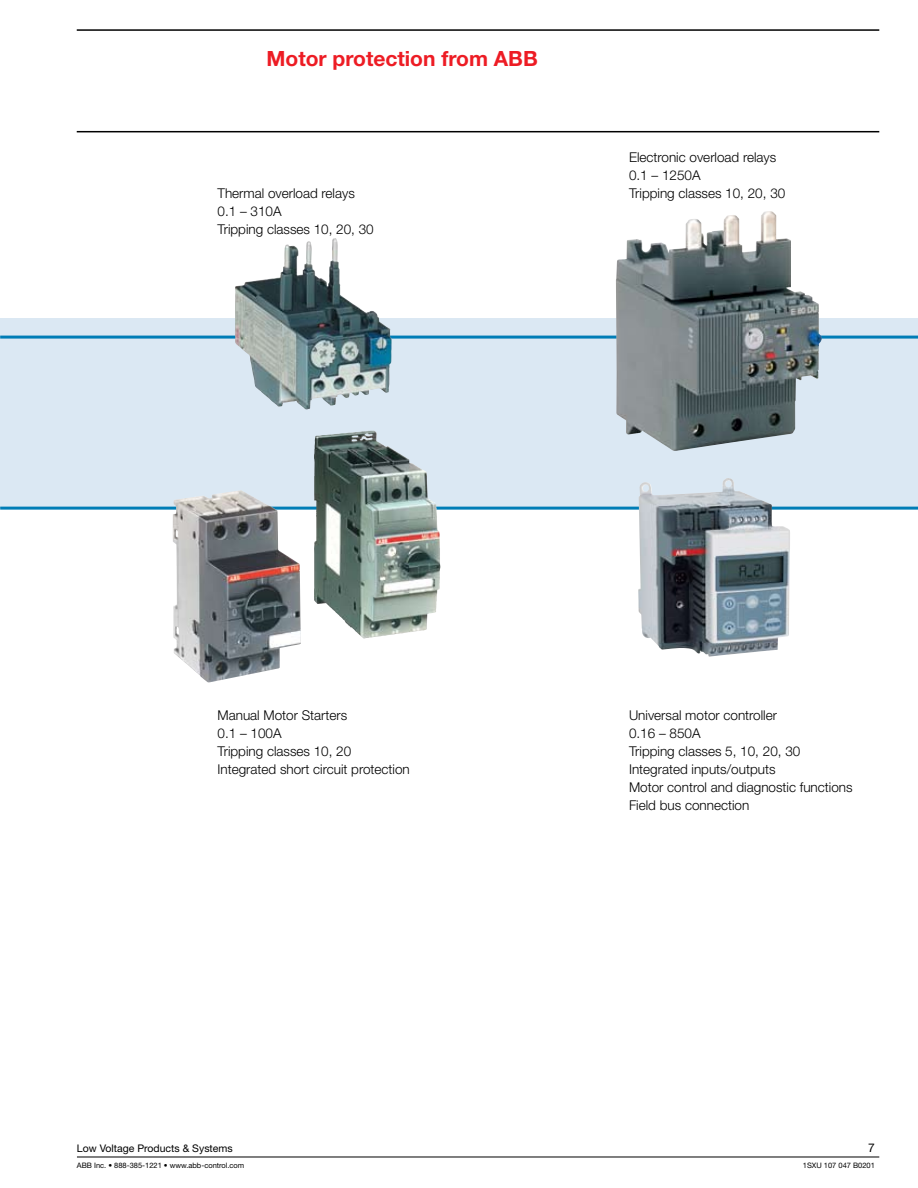
<style>
.page{position:relative;width:918px;height:1188px;background:#fff}
.page>*{position:absolute;margin:0;border:0;box-sizing:border-box;transform-origin:0 0}
.t1{font:700 21px "Helvetica Neue";color:#ed1c24}
.t2{font:300 13.5px/18px "Helvetica Neue";color:#000}
.t3{font:12px "Helvetica Neue";color:#000}
.t4{font:10.5px "Helvetica Neue";color:#000}
.t5{font:7.5px "Helvetica Neue";color:#000}
</style>
<div class="page">
<hr style="left:77px;top:1157px;width:802px;height:1px;background:#000">
<hr style="left:77px;top:29px;width:802px;height:2px;background:#000">
<hr style="left:77px;top:131px;width:802px;height:1px;background:#000">
<div style="left:0;top:318px;width:918px;height:190px;background:#dbe8f3"></div>
<hr style="left:0;top:507px;width:918px;height:3px;background:#007db6">
<img style="left:638px;top:478px;width:152px;height:179px">
<img style="left:314px;top:430px;width:123px;height:208px">
<img style="left:173px;top:490px;width:128px;height:192px">
<hr style="left:0;top:336px;width:918px;height:3px;background:#007db6">
<img style="left:235px;top:238px;width:110px;height:172px">
<img style="left:616px;top:211px;width:206px;height:240px">
<h1 class="t1" style="left:266px;top:46px;width:273px">Motor protection from ABB</h1>
<p class="t2" style="left:218px;top:184px;width:158px">Thermal overload relays<br>0.1 – 310A<br>Tripping classes 10, 20, 30</p>
<p class="t2" style="left:629px;top:148px;width:158px">Electronic overload relays<br>0.1 – 1250A<br>Tripping classes 10, 20, 30</p>
<p class="t2" style="left:218px;top:706px;width:194px">Manual Motor Starters<br>0.1 – 100A<br>Tripping classes 10, 20<br>Integrated short circuit protection</p>
<p class="t2" style="left:629px;top:706px;width:225px">Universal motor controller<br>0.16 – 850A<br>Tripping classes 5, 10, 20, 30<br>Integrated inputs/outputs<br>Motor control and diagnostic functions<br>Field bus connection</p>
<p class="t4" style="left:77px;top:1142px;width:157px">Low Voltage Products &amp; Systems</p>
<p class="t3" style="left:868px;top:1141px;width:8px">7</p>
<p class="t5" style="left:77px;top:1161px;width:169px">ABB Inc. • 888-385-1221 • www.abb-control.com</p>
<p class="t5" style="left:803px;top:1161px;width:74px">1SXU 107 047 B0201</p>
</div>
